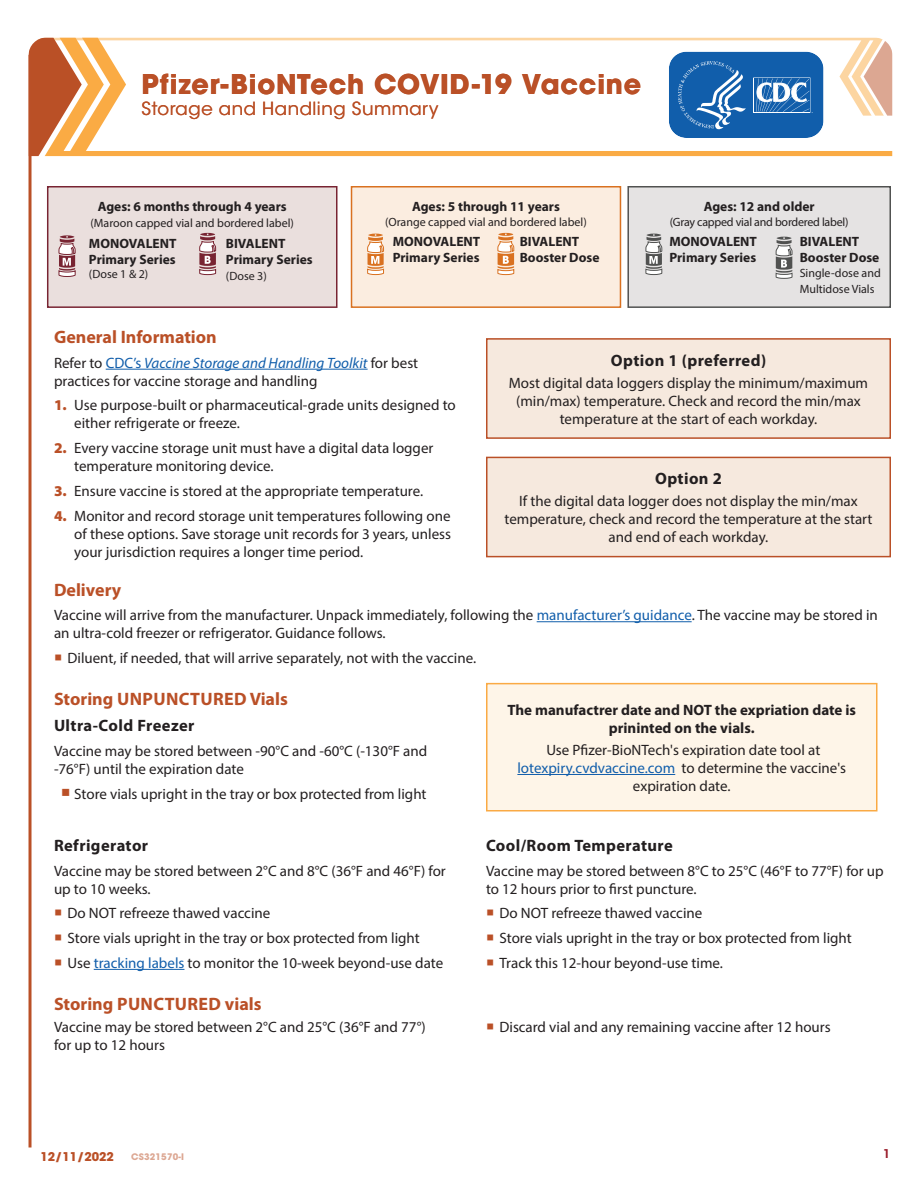
<style>
.page{position:relative;width:918px;height:1188px;background:#fff}
.page>*{position:absolute;margin:0;border:0;box-sizing:border-box;transform-origin:0 0}
.t1{font:700 27px "ITC Avant Garde Pro";letter-spacing:.03em;color:#ba5027}
.H2_ARROWS{font:700 18px "Myriad Pro";color:#ba5027}
.t2{font:18px "ITC Avant Garde Std";letter-spacing:.03em;color:#ba5027}
.t3{font:700 16.5px "Myriad Pro";letter-spacing:.025em;color:#231f20}
.t4{font:15px/18px "Myriad Pro";color:#231f20}
.t5{font:700 15px/18px "Myriad Pro";color:#231f20;text-align:center}
.t6{font:700 13.5px/16.2px "Myriad Pro";color:#231f20}
.t7{font:12px/16.2px "Myriad Pro";color:#231f20}
.t8{font:12px "Myriad Pro";letter-spacing:-.02em;color:#231f20}
.t9{font:700 12px "ITC Avant Garde Pro";color:#ba5027}
.t10{font:600 12px "ITC Avant Garde Std";color:#991b29}
.t11{font:700 9px "ITC Avant Garde Pro";letter-spacing:.02em;color:#ba5027}
.s1{color:#115eab}
.s2{font-style:italic;color:#115eab}
.s3{font-weight:900;color:#ba5027}
</style>
<div class="page">
<svg style="left:28px;top:38px;width:17px;height:118px;background:#bf5e38"></svg>
<svg style="left:45px;top:38px;width:847px;height:118px"></svg>
<hr style="left:29px;top:55px;width:3px;height:1093px;background:#ba5027">
<svg style="left:667px;top:50px;width:158px;height:90px;background:#3c7bba"></svg>
<div style="left:48px;top:187px;width:289px;height:120px;background:#eadfdd"></div>
<div style="left:47px;top:186px;width:291px;height:122px;border:2px solid #782432"></div>
<svg style="left:59px;top:235px;width:17px;height:42px"></svg>
<svg style="left:199px;top:233px;width:17px;height:42px"></svg>
<div style="left:352px;top:187px;width:268px;height:120px;background:#fbede0"></div>
<div style="left:351px;top:186px;width:270px;height:122px;border:2px solid #d97120"></div>
<svg style="left:367px;top:234px;width:17px;height:41px"></svg>
<svg style="left:497px;top:233px;width:18px;height:42px"></svg>
<div style="left:628px;top:187px;width:262px;height:120px;background:#e5e3e3"></div>
<div style="left:627px;top:186px;width:264px;height:122px;border:2px solid #515251"></div>
<svg style="left:645px;top:234px;width:18px;height:41px"></svg>
<svg style="left:775px;top:237px;width:18px;height:42px"></svg>
<hr style="left:106px;top:369px;width:262px;height:1px;background:#115eab">
<div style="left:487px;top:339px;width:403px;height:99px;background:#f6e9de"></div>
<div style="left:486px;top:338px;width:405px;height:101px;border:2px solid #ba5027"></div>
<div style="left:487px;top:457px;width:403px;height:100px;background:#f6e9de"></div>
<div style="left:486px;top:457px;width:405px;height:100px;border:2px solid #ba5027"></div>
<hr style="left:537px;top:621px;width:155px;height:1px;background:#115eab">
<div style="left:487px;top:684px;width:390px;height:127px;background:#fef5e8"></div>
<hr style="left:517px;top:774px;width:158px;height:1px;background:#115eab">
<div style="left:486px;top:683px;width:392px;height:129px;border:2px solid #faaa44"></div>
<hr style="left:94px;top:969px;width:90px;height:1px;background:#115eab">
<h1 class="t1" style="left:141px;top:66px;width:501px">Pfizer-BioNTech COVID-19 Vaccine</h1>
<h1 class="t2" style="left:141px;top:98px;width:298px">Storage and Handling Summary</h1>
<p class="t6" style="left:98px;top:199px;width:191px">Ages: 6 months through 4 years</p>
<p class="t7" style="left:90px;top:215px;width:205px">(Maroon capped vial and bordered label)</p>
<p class="t6" style="left:89px;top:235px;width:89px">MONOVALENT<br>Primary Series</p>
<p class="t7" style="left:89px;top:266px;width:61px">(Dose 1 &amp; 2)</p>
<p class="t6" style="left:226px;top:235px;width:88px">BIVALENT<br>Primary Series</p>
<p class="t7" style="left:226px;top:268px;width:42px">(Dose 3)</p>
<p class="t6" style="left:412px;top:199px;width:149px">Ages: 5 through 11 years</p>
<p class="t7" style="left:385px;top:213px;width:203px">(Orange capped vial and bordered label)</p>
<p class="t6" style="left:393px;top:234px;width:89px">MONOVALENT<br>Primary Series</p>
<p class="t6" style="left:520px;top:234px;width:81px">BIVALENT<br>Booster Dose</p>
<p class="t6" style="left:704px;top:199px;width:113px">Ages: 12 and older</p>
<p class="t8" style="left:670px;top:214px;width:180px">(Gray capped vial and bordered label)</p>
<p class="t6" style="left:669px;top:234px;width:89px">MONOVALENT<br>Primary Series</p>
<p class="t6" style="left:800px;top:234px;width:81px">BIVALENT<br>Booster Dose</p>
<p class="t7" style="left:800px;top:264px;width:83px">Single-dose and<br>Multidose Vials</p>
<h2 class="H2_ARROWS" style="left:54px;top:327px;width:164px">General Information</h2>
<p class="t4" style="left:54px;top:353px;width:366px">Refer to <span class="s1">CDC’s</span> <span class="s2">Vaccine Storage and Handling Toolkit</span> for best practices for vaccine storage and handling</p>
<p class="t4" style="left:74px;top:396px;width:383px;text-indent:-20px"><span class="s3">1.</span> Use purpose-built or pharmaceutical-grade units designed to either refrigerate or freeze.</p>
<p class="t4" style="left:74px;top:439px;width:361px;text-indent:-20px"><span class="s3">2.</span> Every vaccine storage unit must have a digital data logger temperature monitoring device.</p>
<p class="t4" style="left:54px;top:482px;width:371px"><span class="s3">3.</span> Ensure vaccine is stored at the appropriate temperature.</p>
<p class="t4" style="left:74px;top:506px;width:378px;text-align:justify;text-indent:-20px"><span class="s3">4.</span> Monitor and record storage unit temperatures following one of these options. Save storage unit records for 3 years, unless your jurisdiction requires a longer time period.</p>
<h3 class="t3" style="left:611px;top:351px;width:157px">Option 1 (preferred)</h3>
<p class="t4" style="left:509px;top:374px;width:361px;text-align:center">Most digital data loggers display the minimum/maximum (min/max) temperature. Check and record the min/max temperature at the start of each workday.</p>
<h3 class="t3" style="left:655px;top:469px;width:68px">Option 2</h3>
<p class="t4" style="left:504px;top:492px;width:370px;text-align:center">If the digital data logger does not display the min/max temperature, check and record the temperature at the start and end of each workday.</p>
<h2 class="H2_ARROWS" style="left:54px;top:579px;width:69px">Delivery</h2>
<p class="t4" style="left:54px;top:606px;width:825px">Vaccine will arrive from the manufacturer. Unpack immediately, following the <span class="s1">manufacturer’s guidance</span>. The vaccine may be stored in an ultra-cold freezer or refrigerator. Guidance follows.</p>
<p class="t4" style="left:68px;top:649px;width:410px">Diluent, if needed, that will arrive separately, not with the vaccine.</p>
<h2 class="H2_ARROWS" style="left:54px;top:689px;width:235px">Storing UNPUNCTURED Vials</h2>
<h3 class="t3" style="left:54px;top:717px;width:142px">Ultra-Cold Freezer</h3>
<p class="t4" style="left:54px;top:742px;width:375px">Vaccine may be stored between -90°C and -60°C (-130°F and -76°F) until the expiration date</p>
<p class="t4" style="left:74px;top:785px;width:354px">Store vials upright in the tray or box protected from light</p>
<p class="t5" style="left:507px;top:701px;width:350px">The manufactrer date and NOT the expriation date is prininted on the vials.</p>
<p class="t4" style="left:517px;top:741px;width:330px;text-align:center">Use Pfizer-BioNTech's expiration date tool at <span class="s1">lotexpiry.cvdvaccine.com</span> to determine the vaccine's expiration date.</p>
<h3 class="t3" style="left:54px;top:836px;width:96px">Refrigerator</h3>
<p class="t4" style="left:54px;top:861px;width:393px">Vaccine may be stored between 2°C and 8°C (36°F and 46°F) for up to 10 weeks.</p>
<p class="t4" style="left:68px;top:904px;width:204px">Do NOT refreeze thawed vaccine</p>
<p class="t4" style="left:68px;top:929px;width:354px">Store vials upright in the tray or box protected from light</p>
<p class="t4" style="left:68px;top:954px;width:377px">Use <span class="s1">tracking labels</span> to monitor the 10-week beyond-use date</p>
<h3 class="t3" style="left:486px;top:836px;width:188px">Cool/Room Temperature</h3>
<p class="t4" style="left:486px;top:861px;width:399px">Vaccine may be stored between 8°C to 25°C (46°F to 77°F) for up to 12 hours prior to first puncture.</p>
<p class="t4" style="left:500px;top:904px;width:204px">Do NOT refreeze thawed vaccine</p>
<p class="t4" style="left:500px;top:929px;width:354px">Store vials upright in the tray or box protected from light</p>
<p class="t4" style="left:500px;top:954px;width:225px">Track this 12-hour beyond-use time.</p>
<p class="H2_ARROWS" style="left:54px;top:994px;width:209px">Storing PUNCTURED vials</p>
<p class="t4" style="left:54px;top:1018px;width:373px">Vaccine may be stored between 2°C and 25°C (36°F and 77°) for up to 12 hours</p>
<p class="t4" style="left:500px;top:1018px;width:333px">Discard vial and any remaining vaccine after 12 hours</p>
<p class="t9" style="left:40px;top:1149px;width:75px">12/11/2022</p>
<p class="t11" style="left:131px;top:1151px;width:55px">CS321570-I</p>
<p class="t10" style="left:883px;top:1146px;width:9px">1</p>
</div>
